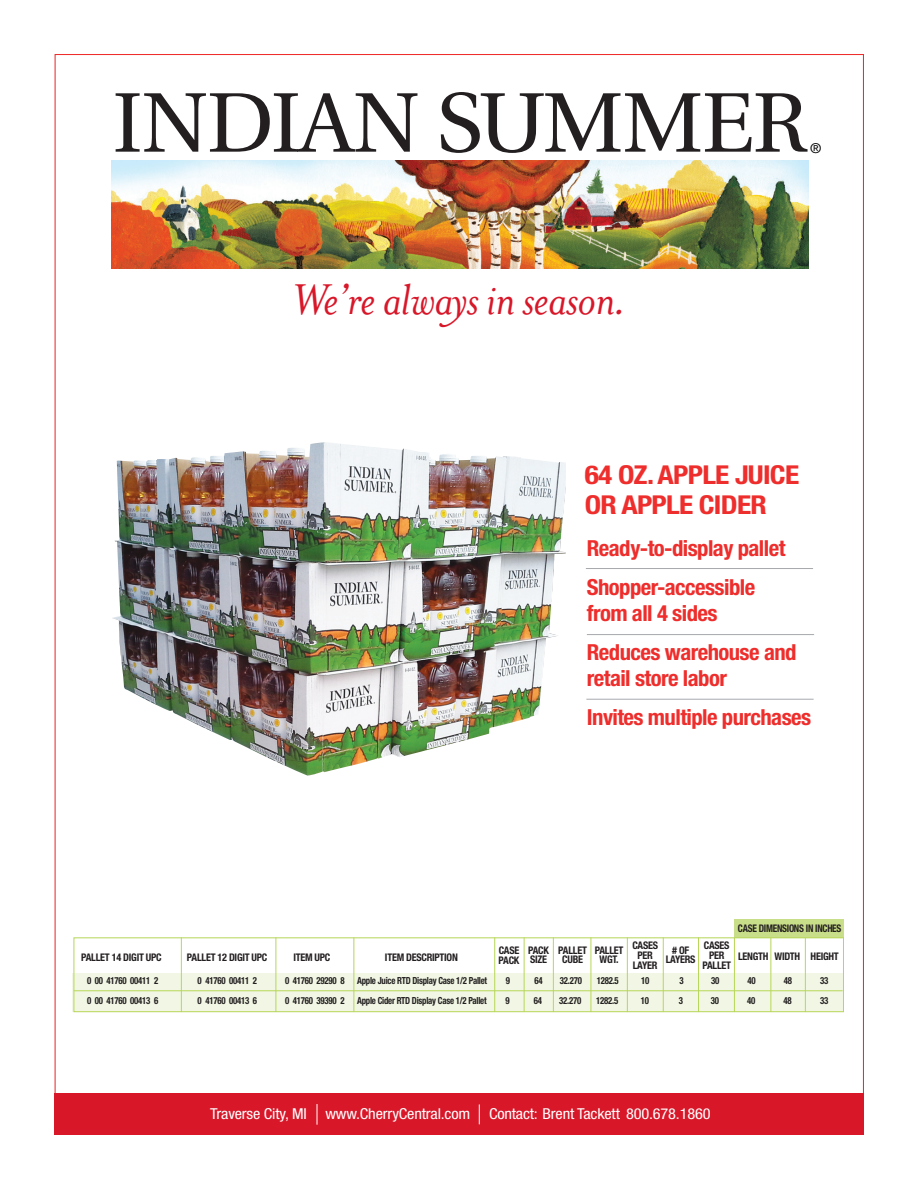
<style>
.page{position:relative;width:918px;height:1188px;background:#fff}
.page>*{position:absolute;margin:0;border:0;box-sizing:border-box;transform-origin:0 0}
.t1{font:84.3px "Utopia";letter-spacing:-.015em;color:#231f20}
.t2{font:italic 49.5px "Mrs Eaves";letter-spacing:-.015em;color:#d81729}
.t3{font:700 condensed 26.1px/30px "Helvetica Neue";letter-spacing:-.025em;color:#ee2e2c;scale:1.13 1}
.t4{font:700 condensed 22.05px/39.6px "Helvetica Neue";letter-spacing:-.025em;color:#ee2e2c}
.t5{font:condensed 15px "Helvetica Neue";letter-spacing:-.01em;color:#fff;scale:1.09 1}
.t6{font:13.5px "Helvetica";color:#000}
.t7{font:700 condensed 10.5px/9.8px "Helvetica Neue";letter-spacing:-.025em;color:#231f20;text-align:center}
.t8{font:700 condensed 10.5px "Helvetica Neue";letter-spacing:-.025em;color:#231f20;scale:.89 1}
.t9{font:700 condensed 9.75px "Helvetica Neue";letter-spacing:-.025em;color:#231f20;scale:.9 1}
</style>
<div class="page">
<img style="left:112px;top:442px;width:454px;height:334px">
<div style="left:55px;top:1093px;width:809px;height:42px;background:#d81729"></div>
<svg style="left:317px;top:1104px;width:1px;height:21px"></svg>
<svg style="left:479px;top:1104px;width:1px;height:20px"></svg>
<img style="left:112px;top:161px;width:696px;height:108px">
<hr style="left:586px;top:568px;width:227px;height:1px;background:#a8a9ad">
<hr style="left:587px;top:634px;width:227px;height:1px;background:#a8a9ad">
<hr style="left:586px;top:699px;width:228px;height:1px;background:#a8a9ad">
<div style="left:72px;top:960px;width:772px;height:52px;background:#f1f7e4"></div>
<div style="left:69px;top:953px;width:777px;height:19px;background:#fff"></div>
<hr style="left:181px;top:937px;width:1px;height:75px;background:#b8d659">
<hr style="left:276px;top:937px;width:1px;height:75px;background:#b8d659">
<hr style="left:353px;top:937px;width:1px;height:75px;background:#b8d659">
<hr style="left:494px;top:937px;width:1px;height:75px;background:#b8d659">
<hr style="left:524px;top:937px;width:1px;height:75px;background:#b8d659">
<hr style="left:553px;top:937px;width:1px;height:75px;background:#b8d659">
<hr style="left:591px;top:937px;width:1px;height:75px;background:#b8d659">
<hr style="left:627px;top:937px;width:1px;height:75px;background:#b8d659">
<hr style="left:663px;top:937px;width:1px;height:75px;background:#b8d659">
<hr style="left:698px;top:937px;width:1px;height:75px;background:#b8d659">
<hr style="left:734px;top:937px;width:1px;height:75px;background:#b8d659">
<hr style="left:770px;top:937px;width:1px;height:75px;background:#b8d659">
<hr style="left:805px;top:937px;width:1px;height:75px;background:#b8d659">
<div style="left:734px;top:920px;width:110px;height:18px;background:#c9de88"></div>
<hr style="left:74px;top:990px;width:769px;height:1px;background:#b8d659">
<div style="left:74px;top:937px;width:770px;height:75px;border:1px solid #b8d659"></div>
<h1 class="t1" style="left:113px;top:89px;width:697px">INDIAN SUMMER</h1>
<h3 class="t6" style="left:811px;top:143px;width:11px">®</h3>
<h2 class="t2" style="left:292px;top:284px;width:336px">We’re always in season.</h2>
<h3 class="t3" style="left:585px;top:460px;width:191px">64 OZ. APPLE JUICE<br>OR APPLE CIDER</h3>
<h3 class="t4" style="left:587px;top:528px;width:200px">Ready-to-display pallet<br>Shopper-accessible</h3>
<h3 class="t4" style="left:587px;top:593px;width:211px">from all 4 sides<br>Reduces warehouse and</h3>
<h3 class="t4" style="left:587px;top:659px;width:226px">retail store labor<br>Invites multiple purchases</h3>
<p class="t7" style="left:81px;top:953px;width:82px">PALLET 14 DIGIT UPC</p>
<p class="t7" style="left:187px;top:953px;width:82px">PALLET 12 DIGIT UPC</p>
<p class="t7" style="left:293px;top:953px;width:38px">ITEM UPC</p>
<p class="t7" style="left:385px;top:953px;width:74px">ITEM DESCRIPTION</p>
<p class="t8" style="left:738px;top:922px;width:118px">CASE DIMENSIONS IN INCHES</p>
<p class="t7" style="left:499px;top:945px;width:22px;text-align:left">CASE<br>PACK</p>
<p class="t7" style="left:528px;top:945px;width:22px;text-align:left">PACK<br>SIZE</p>
<p class="t7" style="left:558px;top:945px;width:30px">PALLET<br>CUBE</p>
<p class="t7" style="left:595px;top:945px;width:30px">PALLET<br>WGT.</p>
<p class="t7" style="left:632px;top:941px;width:27px">CASES<br>PER<br>LAYER</p>
<p class="t7" style="left:666px;top:945px;width:31px"># OF<br>LAYERS</p>
<p class="t7" style="left:702px;top:941px;width:30px">CASES<br>PER<br>PALLET</p>
<p class="t7" style="left:738px;top:951px;width:102px">LENGTH WIDTH HEIGHT</p>
<p class="t9" style="left:87px;top:975px;width:81px">0 00 41760 00411 2</p>
<p class="t9" style="left:198px;top:975px;width:68px">0 41760 00411 2</p>
<p class="t9" style="left:285px;top:975px;width:68px">0 41760 29290 8</p>
<p class="t9" style="left:357px;top:975px;width:146px">Apple Juice RTD Display Case 1/2 Pallet</p>
<p class="t9" style="left:506px;top:975px;width:6px">9</p>
<p class="t9" style="left:534px;top:975px;width:11px">64</p>
<p class="t9" style="left:560px;top:975px;width:26px">32.270</p>
<p class="t9" style="left:597px;top:975px;width:26px">1282.5</p>
<p class="t9" style="left:641px;top:975px;width:11px">10</p>
<p class="t9" style="left:679px;top:975px;width:6px">3</p>
<p class="t9" style="left:711px;top:975px;width:11px">30</p>
<p class="t9" style="left:748px;top:975px;width:11px">40</p>
<p class="t9" style="left:784px;top:975px;width:11px">48</p>
<p class="t9" style="left:820px;top:975px;width:11px">33</p>
<p class="t9" style="left:87px;top:995px;width:81px">0 00 41760 00413 6</p>
<p class="t9" style="left:198px;top:995px;width:68px">0 41760 00413 6</p>
<p class="t9" style="left:285px;top:995px;width:68px">0 41760 39390 2</p>
<p class="t9" style="left:357px;top:995px;width:146px">Apple Cider RTD Display Case 1/2 Pallet</p>
<p class="t9" style="left:505px;top:995px;width:6px">9</p>
<p class="t9" style="left:534px;top:995px;width:11px">64</p>
<p class="t9" style="left:559px;top:995px;width:26px">32.270</p>
<p class="t9" style="left:596px;top:995px;width:26px">1282.5</p>
<p class="t9" style="left:641px;top:995px;width:11px">10</p>
<p class="t9" style="left:679px;top:995px;width:6px">3</p>
<p class="t9" style="left:711px;top:995px;width:11px">30</p>
<p class="t9" style="left:747px;top:995px;width:11px">40</p>
<p class="t9" style="left:783px;top:995px;width:11px">48</p>
<p class="t9" style="left:820px;top:995px;width:11px">33</p>
<h3 class="t5" style="left:210px;top:1108px;width:461px">Traverse City, MI www.CherryCentral.com Contact: Brent Tackett 800.678.1860</h3>
</div>
